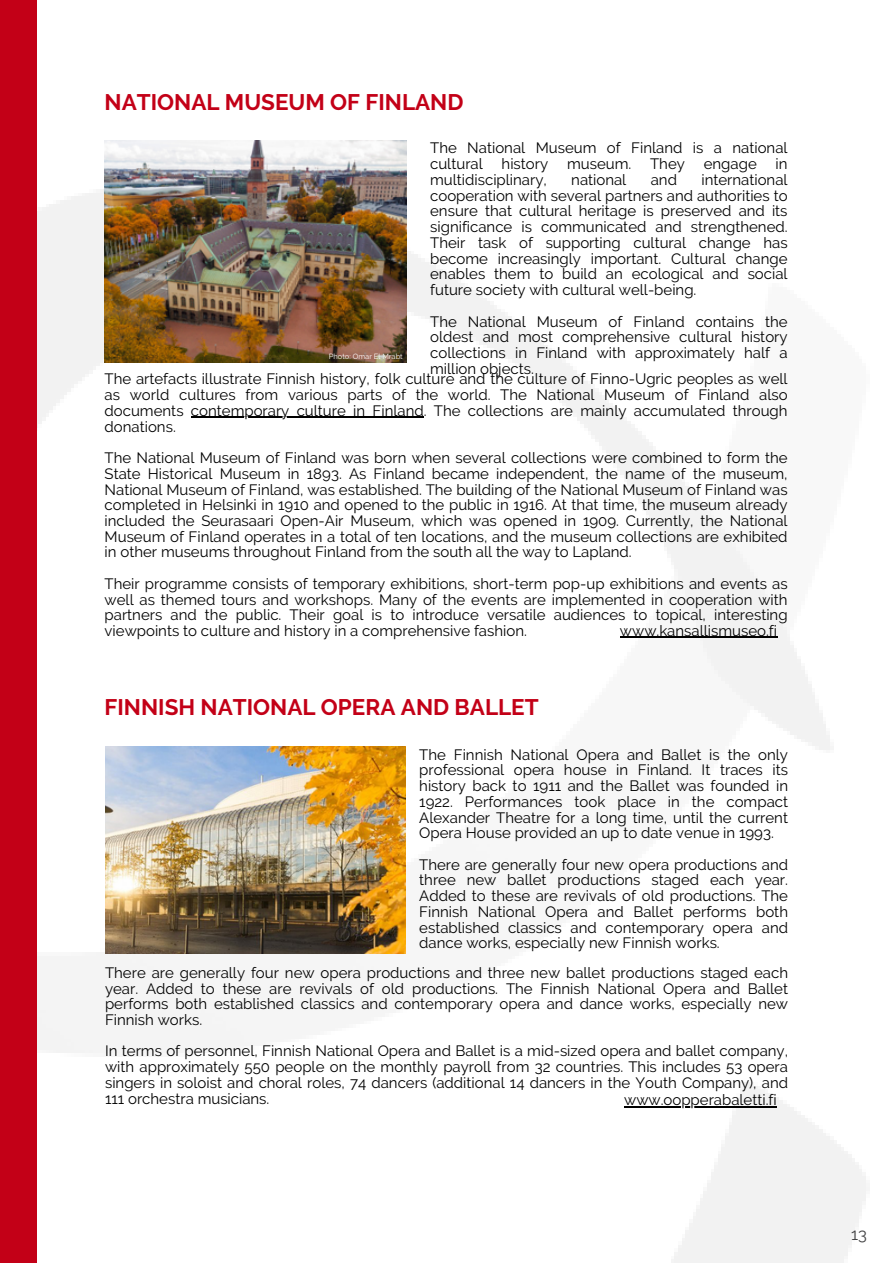
<style>
.page{position:relative;width:893px;height:1264px;background:#fff}
.page>*{position:absolute;margin:0;border:0;box-sizing:border-box;transform-origin:0 0}
.t1{font:700 22.5px "Raleway";color:#c30017}
.t2{font:16.5px "Raleway";color:#434344}
.t3{font:15px/15.8px "Raleway";color:#000;text-align:justify}
.t4{font:7.5px "Raleway";color:#fff}
</style>
<div class="page">
<img style="left:37px;top:140px;width:829px;height:1122px">
<img style="left:105px;top:746px;width:300px;height:207px">
<hr style="left:624px;top:1106px;width:152px;height:1px;background:#000">
<img style="left:105px;top:140px;width:301px;height:223px">
<hr style="left:620px;top:637px;width:157px;height:1px;background:#000">
<hr style="left:191px;top:417px;width:233px;height:1px;background:#000">
<div style="left:0;top:0;width:37px;height:1262px;background:#c30017"></div>
<p class="t1" style="left:105px;top:88px;width:360px">NATIONAL MUSEUM OF FINLAND</p>
<p class="t3" style="left:430px;top:140px;width:359px">The National Museum of Finland is a national cultural</p>
<p class="t3" style="left:501px;top:156px;width:48px">history</p>
<p class="t3" style="left:567px;top:156px;width:66px">museum.</p>
<p class="t3" style="left:650px;top:156px;width:36px">They</p>
<p class="t3" style="left:703px;top:156px;width:55px">engage</p>
<p class="t3" style="left:775px;top:156px;width:14px">in</p>
<p class="t3" style="left:430px;top:172px;width:118px">multidisciplinary,</p>
<p class="t3" style="left:571px;top:172px;width:57px">national</p>
<p class="t3" style="left:650px;top:172px;width:28px">and</p>
<p class="t3" style="left:430px;top:172px;width:359px;text-indent:271px">international cooperation with several partners and authorities to ensure that cultural heritage is preserved and its significance is communicated and strengthened.<br>Their task of supporting cultural change has become increasingly important. Cultural change enables them to build an ecological and social future society with cultural well-being.</p>
<p class="t3" style="left:430px;top:313px;width:359px">The National Museum of Finland contains the oldest and most comprehensive cultural history collections in Finland with approximately half a million objects.</p>
<p class="t4" style="left:329px;top:352px;width:75px">Photo: Omar El Mrabt</p>
<p class="t3" style="left:105px;top:371px;width:684px">The artefacts illustrate Finnish history, folk culture and the culture of Finno-Ugric peoples as well as world cultures from various parts of the world. The National Museum of Finland also documents contemporary culture in Finland. The collections are mainly accumulated through donations.</p>
<p class="t3" style="left:105px;top:450px;width:684px">The National Museum of Finland was born when several collections were combined to form the State Historical Museum in 1893. As Finland became independent, the name of the museum, National Museum of Finland, was established. The building of the National Museum of Finland was completed in Helsinki in 1910 and opened to the public in 1916. At that time, the museum already included the Seurasaari Open-Air Museum, which was opened in 1909. Currently, the National Museum of Finland operates in a total of ten locations, and the museum collections are exhibited in other museums throughout Finland from the south all the way to Lapland.</p>
<p class="t3" style="left:105px;top:576px;width:684px">Their programme consists of temporary exhibitions, short-term pop-up exhibitions and events as well as themed tours and workshops. Many of the events are implemented in cooperation with partners and the public. Their goal is to introduce versatile audiences to topical, interesting viewpoints to culture and history in a comprehensive fashion.</p>
<p class="t3" style="left:620px;top:622px;width:159px">www.kansallismuseo.fi</p>
<p class="t1" style="left:105px;top:693px;width:435px">FINNISH NATIONAL OPERA AND BALLET</p>
<p class="t3" style="left:419px;top:746px;width:370px">The Finnish National Opera and Ballet is the only professional opera house in Finland. It traces its history back to 1911 and the Ballet was founded in 1922. Performances took place in the compact Alexander Theatre for a long time, until the current Opera House provided an up to date venue in 1993.</p>
<p class="t3" style="left:419px;top:856px;width:370px">There are generally four new opera productions and three new ballet productions staged each year.<br>Added to these are revivals of old productions. The Finnish National Opera and Ballet performs both established classics and contemporary opera and dance works, especially new Finnish works.</p>
<p class="t3" style="left:105px;top:964px;width:684px">There are generally four new opera productions and three new ballet productions staged each year. Added to these are revivals of old productions. The Finnish National Opera and Ballet performs both established classics and contemporary opera and dance works, especially new Finnish works.</p>
<p class="t3" style="left:105px;top:1043px;width:684px">In terms of personnel, Finnish National Opera and Ballet is a mid-sized opera and ballet company, with approximately 550 people on the monthly payroll from 32 countries. This includes 53 opera singers in soloist and choral roles, 74 dancers (additional 14 dancers in the Youth Company), and 111 orchestra musicians.</p>
<p class="t3" style="left:624px;top:1092px;width:154px">www.oopperabaletti.fi</p>
<p class="t2" style="left:850px;top:1224px;width:17px">13</p>
</div>
